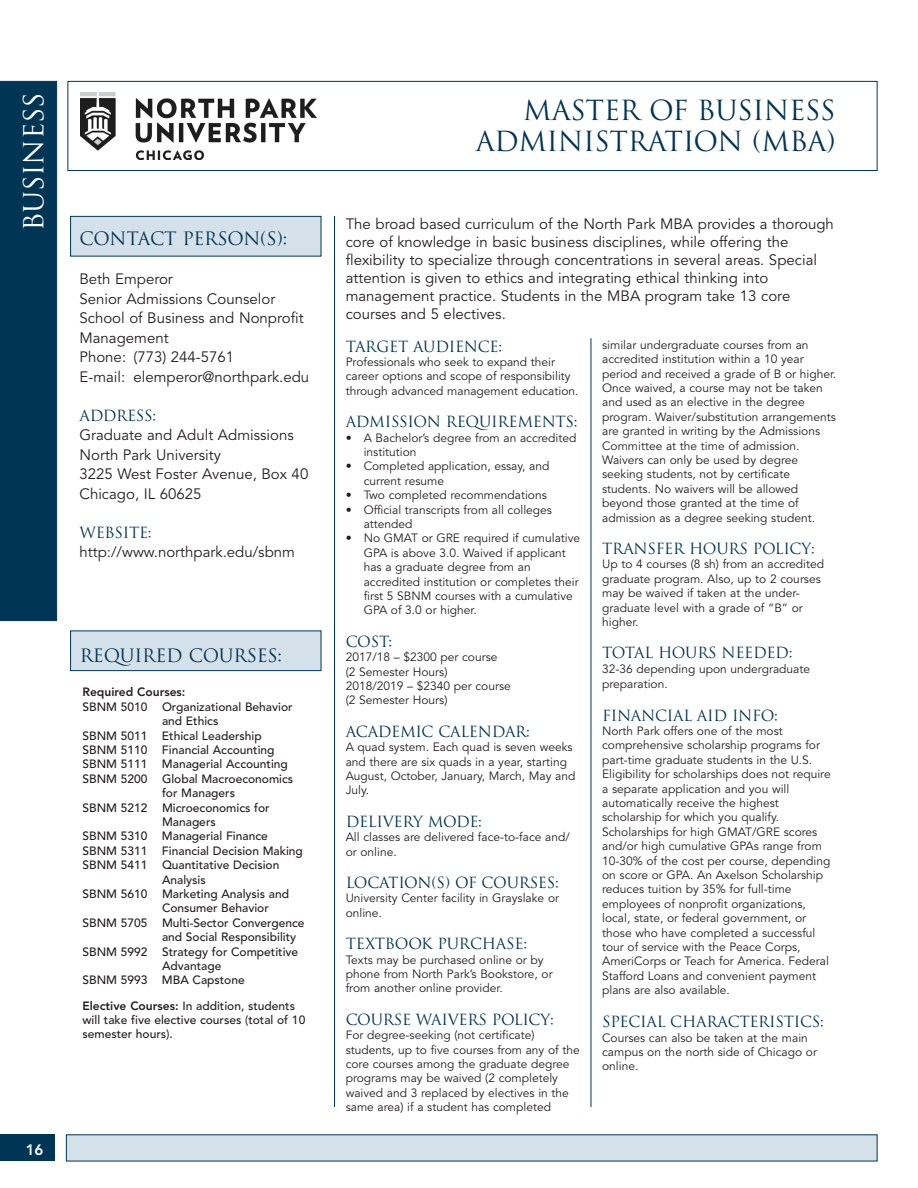
<style>
.page{position:relative;width:918px;height:1188px;background:#fff}
.page>*{position:absolute;margin:0;border:0;box-sizing:border-box;transform-origin:0 0}
.t1{font:27px/31.5px "Trajan";letter-spacing:-.015em;color:#003555;text-align:right}
.t2{font:27px "Trajan";letter-spacing:-.015em;color:#fff}
.t3{font:18px "Trajan";letter-spacing:-.015em;color:#003555}
.t4{font:15px/19.5px "Avenir";color:#231f20}
.t5{font:15px "Trajan";letter-spacing:-.02em;color:#003555}
.t6{font:800 15px "Avenir";color:#fff}
.t7{font:12px/14.4px "Avenir";color:#231f20}
.t8{font:500 12px/14.4px "Avenir";color:#231f20}
.t9{font:800 12px "Avenir";color:#231f20}
.s1{font-weight:800}
</style>
<div class="page">
<div style="left:0;top:1134px;width:55px;height:27px;background:#003555"></div>
<div style="left:68px;top:81px;width:810px;height:90px;background:#fff;border:1px solid #003555"></div>
<div style="left:0;top:81px;width:57px;height:540px;background:#003555"></div>
<div style="left:66px;top:1134px;width:812px;height:27px;background:#d4e0ea"></div>
<div style="left:70px;top:631px;width:251px;height:40px;background:#d4e0ea;border:1px solid #003555"></div>
<div style="left:70px;top:216px;width:251px;height:40px;background:#d4e0ea;border:1px solid #003555"></div>
<hr style="left:334px;top:216px;width:1px;height:891px;background:#003555">
<hr style="left:591px;top:338px;width:1px;height:769px;background:#003555">
<img style="left:80px;top:92px;width:236px;height:68px">
<h1 class="t2" style="left:17px;top:231px;width:140px;rotate:-90deg">BUSINESS</h1>
<h2 class="t3" style="left:79px;top:228px;width:209px">CONTACT PERSON(S):</h2>
<p class="t4" style="left:79px;top:270px;width:231px">Beth Emperor<br>Senior Admissions Counselor<br>School of Business and Nonprofit<br>Management<br>Phone: (773) 244-5761<br>E-mail: elemperor@northpark.edu</p>
<p class="t5" style="left:79px;top:406px;width:78px">ADDRESS:</p>
<p class="t4" style="left:79px;top:426px;width:230px">Graduate and Adult Admissions<br>North Park University<br>3225 West Foster Avenue, Box 40<br>Chicago, IL 60625</p>
<p class="t5" style="left:79px;top:523px;width:74px">WEBSITE:</p>
<p class="t4" style="left:79px;top:543px;width:217px">http://www.northpark.edu/sbnm</p>
<h2 class="t3" style="left:80px;top:645px;width:204px">REQUIRED COURSES:</h2>
<p class="t9" style="left:82px;top:685px;width:105px">Required Courses:</p>
<p class="t8" style="left:82px;top:700px;width:212px">SBNM 5010 Organizational Behavior</p>
<p class="t8" style="left:162px;top:714px;width:58px">and Ethics</p>
<p class="t8" style="left:82px;top:729px;width:181px">SBNM 5011 Ethical Leadership</p>
<p class="t8" style="left:82px;top:743px;width:194px">SBNM 5110 Financial Accounting</p>
<p class="t8" style="left:82px;top:757px;width:207px">SBNM 5111 Managerial Accounting</p>
<p class="t8" style="left:82px;top:772px;width:212px">SBNM 5200 Global Macroeconomics</p>
<p class="t8" style="left:162px;top:786px;width:75px">for Managers</p>
<p class="t8" style="left:82px;top:801px;width:189px">SBNM 5212 Microeconomics for</p>
<p class="t8" style="left:162px;top:815px;width:55px">Managers</p>
<p class="t8" style="left:82px;top:829px;width:187px">SBNM 5310 Managerial Finance</p>
<p class="t8" style="left:82px;top:844px;width:222px">SBNM 5311 Financial Decision Making</p>
<p class="t8" style="left:82px;top:858px;width:198px">SBNM 5411 Quantitative Decision</p>
<p class="t8" style="left:162px;top:873px;width:45px">Analysis</p>
<p class="t8" style="left:82px;top:887px;width:208px">SBNM 5610 Marketing Analysis and</p>
<p class="t8" style="left:162px;top:901px;width:108px">Consumer Behavior</p>
<p class="t8" style="left:82px;top:916px;width:224px">SBNM 5705 Multi-Sector Convergence</p>
<p class="t8" style="left:162px;top:930px;width:136px">and Social Responsibility</p>
<p class="t8" style="left:82px;top:945px;width:217px">SBNM 5992 Strategy for Competitive</p>
<p class="t8" style="left:162px;top:959px;width:61px">Advantage</p>
<p class="t8" style="left:82px;top:973px;width:164px">SBNM 5993 MBA Capstone</p>
<p class="t8" style="left:82px;top:999px;width:224px"><span class="s1">Elective Courses:</span> In addition, students will take five elective courses (total of 10 semester hours).</p>
<p class="t6" style="left:26px;top:1141px;width:19px">16</p>
<h1 class="t1" style="left:476px;top:94px;width:361px">MASTER OF BUSINESS<br>ADMINISTRATION (MBA)</h1>
<p class="t4" style="left:346px;top:215px;width:490px;line-height:18px">The broad based curriculum of the North Park MBA provides a thorough core of knowledge in basic business disciplines, while offering the flexibility to specialize through concentrations in several areas. Special attention is given to ethics and integrating ethical thinking into management practice. Students in the MBA program take 13 core courses and 5 electives.</p>
<p class="t5" style="left:346px;top:337px;width:158px">TARGET AUDIENCE:</p>
<p class="t7" style="left:346px;top:355px;width:234px">Professionals who seek to expand their career options and scope of responsibility through advanced management education.</p>
<p class="t5" style="left:346px;top:413px;width:233px">ADMISSION REQUIREMENTS:</p>
<p class="t7" style="left:364px;top:431px;width:214px;text-indent:-18px">• A Bachelor’s degree from an accredited institution</p>
<p class="t7" style="left:364px;top:459px;width:187px;text-indent:-18px">• Completed application, essay, and current resume</p>
<p class="t7" style="left:346px;top:488px;width:203px">• Two completed recommendations</p>
<p class="t7" style="left:364px;top:503px;width:190px;text-indent:-18px">• Official transcripts from all colleges attended</p>
<p class="t7" style="left:364px;top:531px;width:218px;text-indent:-18px">• No GMAT or GRE required if cumulative GPA is above 3.0. Waived if applicant has a graduate degree from an accredited institution or completes their first 5 SBNM courses with a cumulative GPA of 3.0 or higher.</p>
<p class="t5" style="left:346px;top:632px;width:48px">COST:</p>
<p class="t7" style="left:346px;top:650px;width:167px">2017/18 – $2300 per course<br>(2 Semester Hours)<br>2018/2019 – $2340 per course (2 Semester Hours)</p>
<p class="t5" style="left:346px;top:722px;width:186px">ACADEMIC CALENDAR:</p>
<p class="t7" style="left:346px;top:740px;width:231px">A quad system. Each quad is seven weeks and there are six quads in a year, starting<br>August, October, January, March, May and<br>July.</p>
<p class="t5" style="left:346px;top:812px;width:138px">DELIVERY MODE:</p>
<p class="t7" style="left:346px;top:830px;width:226px">All classes are delivered face-to-face and/ or online.</p>
<p class="t5" style="left:346px;top:874px;width:215px">LOCATION(S) OF COURSES:</p>
<p class="t7" style="left:346px;top:891px;width:215px">University Center facility in Grayslake or online.</p>
<p class="t5" style="left:346px;top:935px;width:183px">TEXTBOOK PURCHASE:</p>
<p class="t7" style="left:346px;top:953px;width:209px">Texts may be purchased online or by phone from North Park’s Bookstore, or from another online provider.</p>
<p class="t5" style="left:346px;top:1010px;width:210px">COURSE WAIVERS POLICY:</p>
<p class="t7" style="left:346px;top:1028px;width:236px">For degree-seeking (not certificate) students, up to five courses from any of the core courses among the graduate degree programs may be waived (2 completely waived and 3 replaced by electives in the same area) if a student has completed</p>
<p class="t7" style="left:602px;top:338px;width:236px">similar undergraduate courses from an accredited institution within a 10 year period and received a grade of B or higher.<br>Once waived, a course may not be taken and used as an elective in the degree program. Waiver/substitution arrangements are granted in writing by the Admissions Committee at the time of admission.<br>Waivers can only be used by degree seeking students, not by certificate students. No waivers will be allowed beyond those granted at the time of admission as a degree seeking student.</p>
<p class="t5" style="left:602px;top:540px;width:214px">TRANSFER HOURS POLICY:</p>
<p class="t7" style="left:602px;top:557px;width:223px">Up to 4 courses (8 sh) from an accredited graduate program. Also, up to 2 courses may be waived if taken at the under&shy;graduate level with a grade of “B” or higher.</p>
<p class="t5" style="left:602px;top:644px;width:192px">TOTAL HOURS NEEDED:</p>
<p class="t7" style="left:602px;top:661px;width:209px;line-height:15.3px">32-36 depending upon undergraduate preparation.</p>
<p class="t5" style="left:602px;top:706px;width:177px">FINANCIAL AID INFO:</p>
<p class="t7" style="left:602px;top:724px;width:230px">North Park offers one of the most comprehensive scholarship programs for part-time graduate students in the U.S.<br>Eligibility for scholarships does not require a separate application and you will automatically receive the highest scholarship for which you qualify.<br>Scholarships for high GMAT/GRE scores and/or high cumulative GPAs range from 10-30% of the cost per course, depending on score or GPA. An Axelson Scholarship reduces tuition by 35% for full-time employees of nonprofit organizations, local, state, or federal government, or those who have completed a successful tour of service with the Peace Corps, AmeriCorps or Teach for America. Federal Stafford Loans and convenient payment plans are also available.</p>
<p class="t5" style="left:602px;top:1013px;width:223px">SPECIAL CHARACTERISTICS:</p>
<p class="t7" style="left:602px;top:1031px;width:216px">Courses can also be taken at the main campus on the north side of Chicago or online.</p>
</div>
